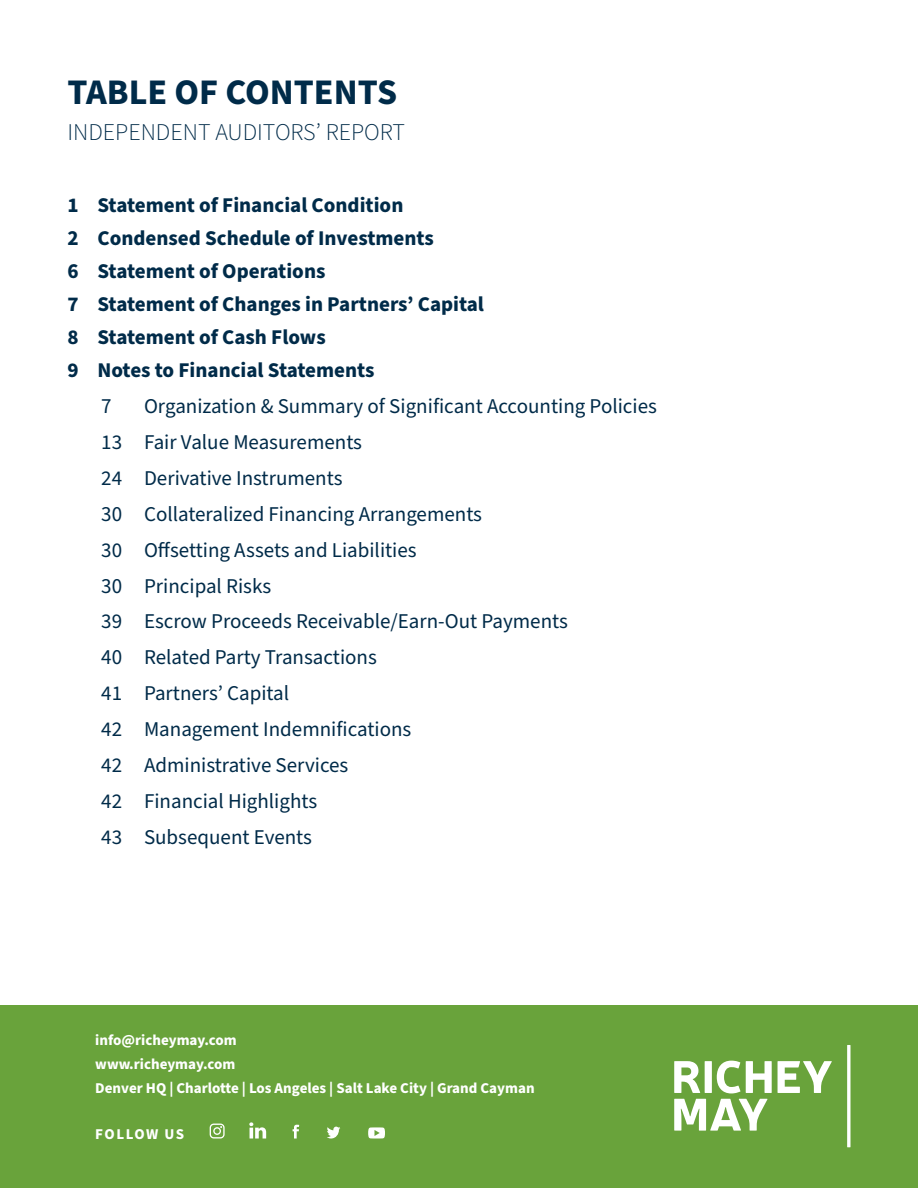
<style>
.page{position:relative;width:918px;height:1188px;background:#fff}
.page>*{position:absolute;margin:0;border:0;box-sizing:border-box;transform-origin:0 0}
.t1{font:700 36px "Source Sans Pro";color:#002b49}
.t2{font:300 24px "Source Sans Pro";color:#002b49}
.t3{font:21px/36px "Source Sans Pro";color:#002b49}
.t4{font:700 21px/33px "Source Sans Pro";color:#002b49}
.t5{font:700 15px/24px "Source Sans Pro";color:#fff}
.t6{font:700 15px "Source Sans Pro";letter-spacing:.095em;color:#fff}
</style>
<div class="page">
<div style="left:0;top:1006px;width:918px;height:182px;background:#69a33b"></div>
<hr style="left:847px;top:1045px;width:3px;height:102px;background:#fff">
<svg style="left:674px;top:1061px;width:26px;height:32px"></svg>
<div style="left:705px;top:1061px;width:7px;height:32px;background:#fff"></div>
<svg style="left:717px;top:1061px;width:55px;height:32px"></svg>
<svg style="left:778px;top:1061px;width:54px;height:32px"></svg>
<svg style="left:674px;top:1099px;width:94px;height:32px"></svg>
<svg style="left:249px;top:1122px;width:17px;height:17px"></svg>
<svg style="left:327px;top:1127px;width:13px;height:12px"></svg>
<svg style="left:368px;top:1127px;width:17px;height:12px"></svg>
<svg style="left:293px;top:1125px;width:6px;height:14px"></svg>
<svg style="left:210px;top:1124px;width:15px;height:15px"></svg>
<h1 class="t1" style="left:68px;top:68px;width:331px">TABLE OF CONTENTS</h1>
<p class="t2" style="left:68px;top:116px;width:339px">INDEPENDENT AUDITORS’ REPORT</p>
<p class="t4" style="left:68px;top:189px;width:418px">1 Statement of Financial Condition<br>2 Condensed Schedule of Investments<br>6 Statement of Operations<br>7 Statement of Changes in Partners’ Capital 8 Statement of Cash Flows<br>9 Notes to Financial Statements</p>
<p class="t3" style="left:101px;top:388px;width:12px">7</p>
<p class="t3" style="left:101px;top:388px;width:557px;text-indent:43px">Organization &amp; Summary of Significant Accounting Policies<br>13 Fair Value Measurements<br>24 Derivative Instruments<br>30 Collateralized Financing Arrangements<br>30 Offsetting Assets and Liabilities<br>30 Principal Risks<br>39 Escrow Proceeds Receivable/Earn-Out Payments<br>40 Related Party Transactions<br>41 Partners’ Capital<br>42 Management Indemnifications<br>42 Administrative Services<br>42 Financial Highlights<br>43 Subsequent Events</p>
<p class="t5" style="left:95px;top:1029px;width:441px">info@richeymay.com<br>www.richeymay.com<br>Denver HQ | Charlotte | Los Angeles | Salt Lake City | Grand Cayman</p>
<p class="t6" style="left:95px;top:1123px;width:90px">FOLLOW US</p>
</div>
